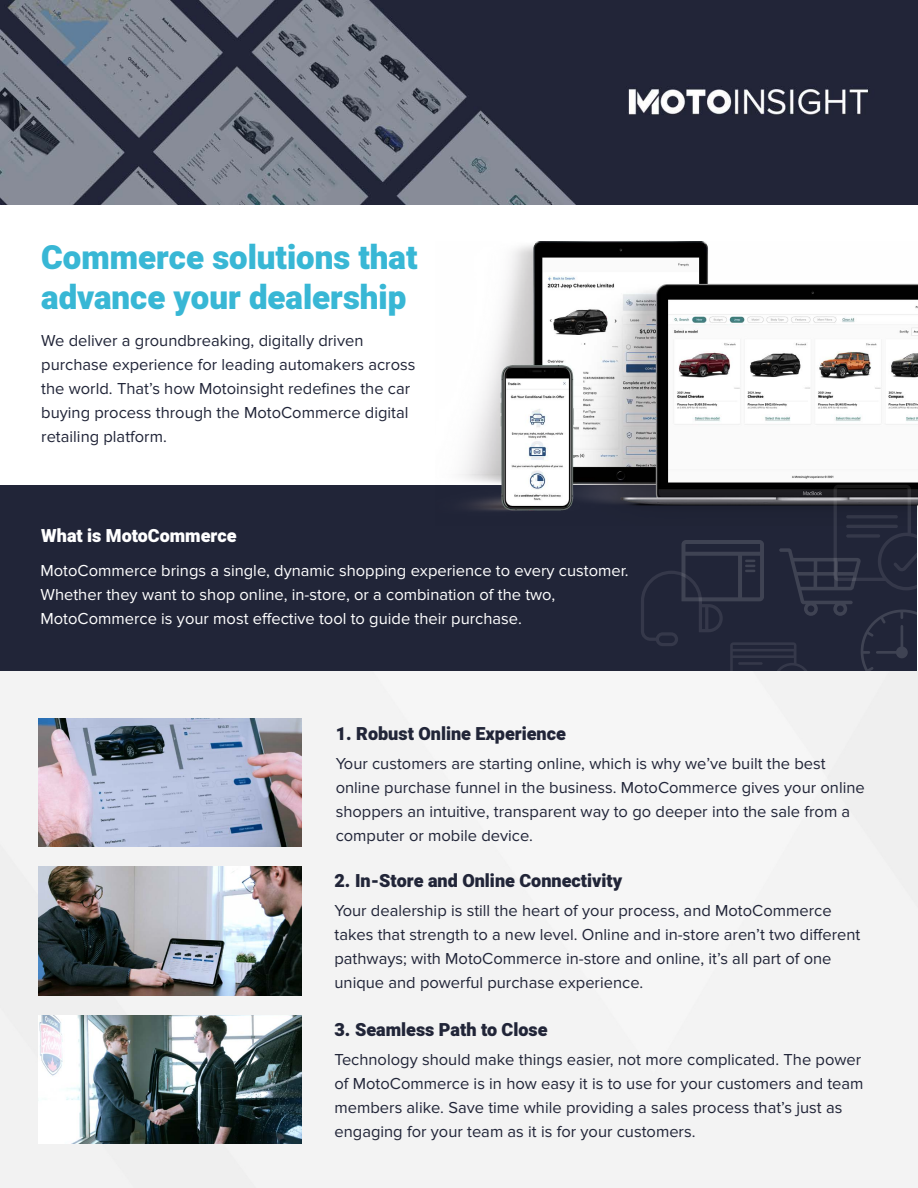
<style>
.page{position:relative;width:918px;height:1188px;background:#fff}
.page>*{position:absolute;margin:0;border:0;box-sizing:border-box;transform-origin:0 0}
.t1{font:900 33px/40.5px "Heebo";color:#38b7d5}
.t2{font:900 18px "Heebo";color:#212538}
.t3{font:900 18px "Heebo";color:#fff}
.t4{font:16.5px/24px "Proxima Nova";color:#212538}
.t5{font:16.5px/24px "Proxima Nova";color:#fff}
</style>
<div class="page">
<div style="left:1px;top:485px;width:916px;height:186px;background:#212538"></div>
<img style="left:459px;top:242px;width:459px;height:269px">
<svg style="left:641px;top:485px;width:277px;height:186px"></svg>
<div style="left:0;top:671px;width:918px;height:517px;background:#f3f3f3"></div>
<img style="left:38px;top:718px;width:263px;height:129px">
<img style="left:38px;top:867px;width:263px;height:128px">
<img style="left:38px;top:1015px;width:263px;height:129px">
<img style="left:0;top:0;width:918px;height:204px">
<h1 class="t1" style="left:41px;top:238px;width:378px">Commerce solutions that advance your dealership</h1>
<p class="t4" style="left:41px;top:329px;width:376px">We deliver a groundbreaking, digitally driven purchase experience for leading automakers across the world. That’s how Motoinsight redefines the car buying process through the MotoCommerce digital retailing platform.</p>
<p class="t3" style="left:41px;top:524px;width:197px">What is MotoCommerce</p>
<p class="t5" style="left:40px;top:559px;width:590px">MotoCommerce brings a single, dynamic shopping experience to every customer.<br>Whether they want to shop online, in-store, or a combination of the two,<br>MotoCommerce is your most effective tool to guide their purchase.</p>
<p class="t2" style="left:336px;top:721px;width:232px">1. Robust Online Experience</p>
<p class="t4" style="left:336px;top:752px;width:531px">Your customers are starting online, which is why we’ve built the best online purchase funnel in the business. MotoCommerce gives your online shoppers an intuitive, transparent way to go deeper into the sale from a computer or mobile device.</p>
<p class="t2" style="left:334px;top:868px;width:289px">2. In-Store and Online Connectivity</p>
<p class="t4" style="left:334px;top:899px;width:527px">Your dealership is still the heart of your process, and MotoCommerce takes that strength to a new level. Online and in-store aren’t two different pathways; with MotoCommerce in-store and online, it’s all part of one unique and powerful purchase experience.</p>
<p class="t2" style="left:334px;top:1017px;width:215px">3. Seamless Path to Close</p>
<p class="t4" style="left:334px;top:1048px;width:531px">Technology should make things easier, not more complicated. The power of MotoCommerce is in how easy it is to use for your customers and team members alike. Save time while providing a sales process that’s just as engaging for your team as it is for your customers.</p>
</div>
